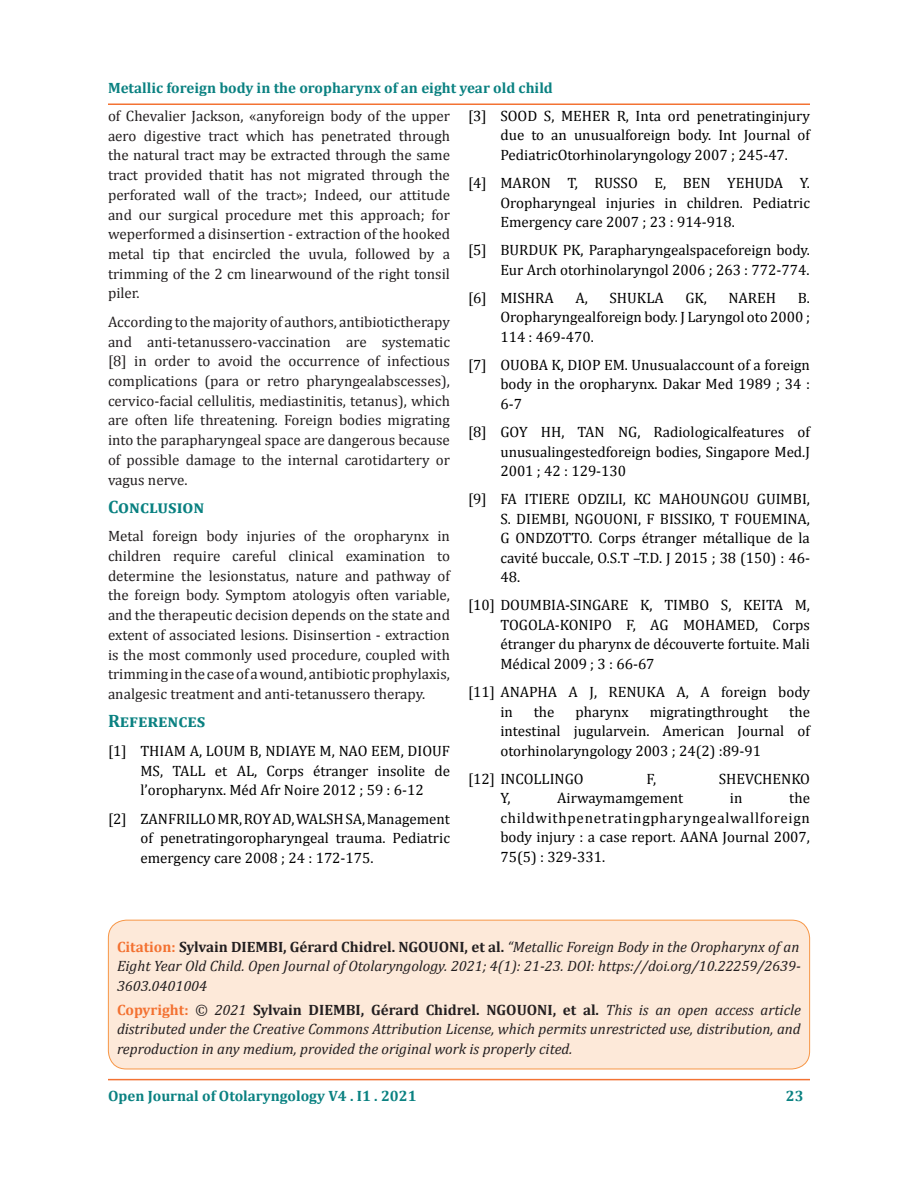
<style>
.page{position:relative;width:918px;height:1188px;background:#fff}
.page>*{position:absolute;margin:0;border:0;box-sizing:border-box;transform-origin:0 0}
.t1{font:700 18px "Cambria";color:#0a8181}
.List_Paragraph{font:15px/19.5px "Cambria";color:#000;text-align:justify}
.t2{font:15px/19.6px "Cambria";color:#231f20;text-align:justify}
.t3{font:italic 15px/19.5px "Cambria";color:#231f20;text-align:justify}
.t4{font:700 15px "Cambria";color:#0a8181}
.s1{font-weight:700;font-style:normal;color:#f37131}
.s2{font-weight:700;font-style:normal}
</style>
<div class="page">
<hr style="left:108px;top:1079px;width:702px;height:1px;background:#f37233">
<hr style="left:108px;top:104px;width:702px;height:1px;background:#f37233">
<div style="left:108px;top:920px;width:702px;height:149px;background:#fde9d9;border-radius:18px"></div>
<div style="left:108px;top:920px;width:702px;height:149px;border:1px solid #f79646;border-radius:18px"></div>
<p class="t4" style="left:108px;top:77px;width:446px">Metallic foreign body in the oropharynx of an eight year old child</p>
<p class="t2" style="left:108px;top:106px;width:344px">of Chevalier Jackson, «anyforeign body of the upper aero digestive tract which has penetrated through the natural tract may be extracted through the same tract provided thatit has not migrated through the perforated wall of the tract»; Indeed, our attitude and our surgical procedure met this approach; for weperformed a disinsertion - extraction of the hooked metal tip that encircled the uvula, followed by a trimming of the 2 cm linearwound of the right tonsil piler.</p>
<p class="t2" style="left:108px;top:312px;width:344px">According to the majority of authors, antibiotictherapy and anti-tetanussero-vaccination are systematic [8] in order to avoid the occurrence of infectious complications (para or retro pharyngealabscesses), cervico-facial cellulitis, mediastinitis, tetanus), which are often life threatening. Foreign bodies migrating into the parapharyngeal space are dangerous because of possible damage to the internal carotidartery or vagus nerve.</p>
<p class="t1" style="left:108px;top:494px;width:98px">Conclusion</p>
<p class="t2" style="left:108px;top:526px;width:344px">Metal foreign body injuries of the oropharynx in children require careful clinical examination to determine the lesionstatus, nature and pathway of the foreign body. Symptom atologyis often variable, and the therapeutic decision depends on the state and extent of associated lesions. Disinsertion - extraction is the most commonly used procedure, coupled with trimming in the case of a wound, antibiotic prophylaxis, analgesic treatment and anti-tetanussero therapy.</p>
<p class="t1" style="left:108px;top:709px;width:99px">References</p>
<p class="List_Paragraph" style="left:140px;top:741px;width:311px;text-indent:-32px">[1] THIAM A, LOUM B, NDIAYE M, NAO EEM, DIOUF MS, TALL et AL, Corps étranger insolite de l’oropharynx. Méd Afr Noire 2012 ; 59 : 6-12</p>
<p class="List_Paragraph" style="left:140px;top:809px;width:311px;text-indent:-32px">[2] ZANFRILLO MR, ROY AD, WALSH SA, Management of penetratingoropharyngeal trauma. Pediatric emergency care 2008 ; 24 : 172-175.</p>
<p class="List_Paragraph" style="left:500px;top:106px;width:311px;text-indent:-32px">[3] SOOD S, MEHER R, Inta ord penetratinginjury due to an unusualforeign body. Int Journal of PediatricOtorhinolaryngology 2007 ; 245-47.</p>
<p class="List_Paragraph" style="left:500px;top:173px;width:311px;text-indent:-32px">[4] MARON T, RUSSO E, BEN YEHUDA Y.<br>Oropharyngeal injuries in children. Pediatric Emergency care 2007 ; 23 : 914-918.</p>
<p class="List_Paragraph" style="left:468px;top:240px;width:343px;text-align:right">[5] BURDUK PK, Parapharyngealspaceforeign body.<br>Eur Arch otorhinolaryngol 2006 ; 263 : 772-774.</p>
<p class="List_Paragraph" style="left:468px;top:288px;width:87px">[6] MISHRA</p>
<p class="List_Paragraph" style="left:575px;top:288px;width:14px">A,</p>
<p class="List_Paragraph" style="left:609px;top:288px;width:56px">SHUKLA</p>
<p class="List_Paragraph" style="left:685px;top:288px;width:23px">GK,</p>
<p class="List_Paragraph" style="left:729px;top:288px;width:49px">NAREH</p>
<p class="List_Paragraph" style="left:500px;top:288px;width:311px;text-indent:297px">B.<br>Oropharyngealforeign body. J Laryngol oto 2000 ; 114 : 469-470.</p>
<p class="List_Paragraph" style="left:500px;top:355px;width:311px;text-indent:-32px">[7] OUOBA K, DIOP EM. Unusualaccount of a foreign body in the oropharynx. Dakar Med 1989 ; 34 :<br>6-7</p>
<p class="List_Paragraph" style="left:500px;top:422px;width:311px;text-indent:-32px">[8] GOY HH, TAN NG, Radiologicalfeatures of unusualingestedforeign bodies, Singapore Med.J 2001 ; 42 : 129-130</p>
<p class="List_Paragraph" style="left:500px;top:489px;width:311px;text-indent:-32px">[9] FA ITIERE ODZILI, KC MAHOUNGOU GUIMBI, S. DIEMBI, NGOUONI, F BISSIKO, T FOUEMINA, G ONDZOTTO. Corps étranger métallique de la cavité buccale, O.S.T –T.D. J 2015 ; 38 (150) : 46- 48.</p>
<p class="List_Paragraph" style="left:500px;top:595px;width:311px;text-indent:-32px">[10] DOUMBIA-SINGARE K, TIMBO S, KEITA M, TOGOLA-KONIPO F, AG MOHAMED, Corps étranger du pharynx de découverte fortuite. Mali Médical 2009 ; 3 : 66-67</p>
<p class="List_Paragraph" style="left:500px;top:682px;width:311px;text-indent:-32px">[11] ANAPHA A J, RENUKA A, A foreign body in</p>
<p class="List_Paragraph" style="left:500px;top:702px;width:311px;text-indent:289px">the intestinal jugularvein. American Journal of otorhinolaryngology 2003 ; 24(2) :89-91</p>
<p class="List_Paragraph" style="left:468px;top:769px;width:117px">[12] INCOLLINGO</p>
<p class="List_Paragraph" style="left:647px;top:769px;width:11px">F,</p>
<p class="List_Paragraph" style="left:719px;top:769px;width:93px">SHEVCHENKO</p>
<p class="List_Paragraph" style="left:500px;top:788px;width:12px">Y,</p>
<p class="List_Paragraph" style="left:557px;top:788px;width:127px">Airwaymamgement</p>
<p class="List_Paragraph" style="left:730px;top:788px;width:14px">in</p>
<p class="List_Paragraph" style="left:534px;top:702px;width:22px">the</p>
<p class="List_Paragraph" style="left:576px;top:702px;width:55px">pharynx</p>
<p class="List_Paragraph" style="left:650px;top:702px;width:120px">migratingthrought</p>
<p class="List_Paragraph" style="left:500px;top:788px;width:311px;text-indent:289px">the childwithpenetratingpharyngealwallforeign body injury : a case report. AANA Journal 2007, 75(5) : 329-331.</p>
<p class="t3" style="left:117px;top:936px;width:685px"><span class="s1">Citation:</span> <span class="s2">Sylvain DIEMBI, Gérard Chidrel. NGOUONI, et al.</span> “Metallic Foreign Body in the Oropharynx of an Eight Year Old Child. Open Journal of Otolaryngology. 2021; 4(1): 21-23. DOI: https://doi.org/10.22259/2639- 3603.0401004</p>
<p class="t3" style="left:117px;top:999px;width:685px"><span class="s1">Copyright:</span> © 2021 <span class="s2">Sylvain DIEMBI, Gérard Chidrel. NGOUONI, et al.</span> This is an open access article distributed under the Creative Commons Attribution License, which permits unrestricted use, distribution, and reproduction in any medium, provided the original work is properly cited.</p>
<p class="t4" style="left:108px;top:1085px;width:310px">Open Journal of Otolaryngology V4 . I1 . 2021</p>
<p class="t4" style="left:786px;top:1085px;width:19px">23</p>
</div>
